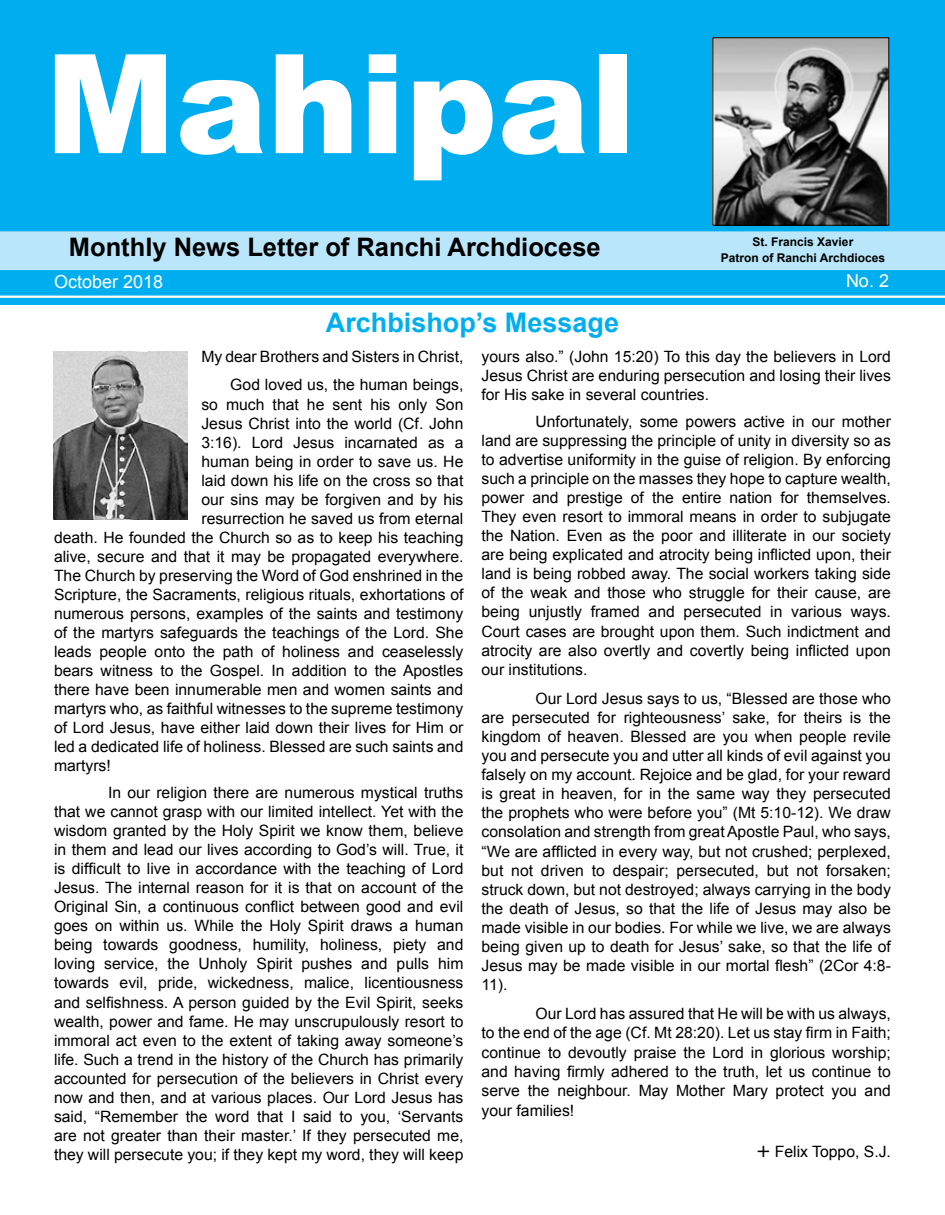
<style>
.page{position:relative;width:945px;height:1215px;background:#fff}
.page>*{position:absolute;margin:0;border:0;box-sizing:border-box;transform-origin:0 0}
.t1{font:138px "Arial MT Black";color:#fff}
.t2{font:700 27px "Arial";color:#00aeef}
.t3{font:700 25.5px "Arial";color:#000}
.t4{font:18px "Arial";color:#fff}
.t5{font:15.6px/19px "Arial";color:#000;text-align:justify}
.t6{font:700 12px/16.5px "Arial";color:#000;text-align:center}
</style>
<div class="page">
<div style="left:0;top:0;width:945px;height:304px;background:#00aeef"></div>
<hr style="left:0;top:296px;width:945px;height:2px;background:#fff">
<img style="left:715px;top:40px;width:172px;height:183px">
<div style="left:713px;top:38px;width:176px;height:187px;border:1px solid #000"></div>
<div style="left:1px;top:232px;width:943px;height:37px;background:#b9e6fa"></div>
<div style="left:0;top:231px;width:945px;height:39px;border:2px solid #b9e6fa"></div>
<img style="left:53px;top:352px;width:135px;height:167px">
<h1 class="t1" style="left:45px;top:17px;width:592px">Mahipal</h1>
<h3 class="t3" style="left:69px;top:230px;width:533px">Monthly News Letter of Ranchi Archdiocese</h3>
<p class="t6" style="left:721px;top:234px;width:166px">St. Francis Xavier<br>Patron of Ranchi Archdioces</p>
<p class="t4" style="left:54px;top:270px;width:111px">October 2018</p>
<p class="t4" style="left:846px;top:269px;width:45px">No. 2</p>
<h2 class="t2" style="left:326px;top:304px;width:295px">Archbishop’s Message</h2>
<p class="t5" style="left:201px;top:343px;width:264px;line-height:28px;text-align:right">My dear Brothers and Sisters in Christ,<br>God loved us, the human beings,</p>
<p class="t5" style="left:201px;top:395px;width:264px">so much that he sent his only Son</p>
<p class="t5" style="left:201px;top:414px;width:264px">Jesus Christ into the world (Cf. John</p>
<p class="t5" style="left:201px;top:433px;width:264px">3:16). Lord Jesus incarnated as a</p>
<p class="t5" style="left:201px;top:452px;width:264px">human being in order to save us. He</p>
<p class="t5" style="left:201px;top:471px;width:264px">laid down his life on the cross so that</p>
<p class="t5" style="left:201px;top:490px;width:264px">our sins may be forgiven and by his</p>
<p class="t5" style="left:201px;top:509px;width:264px">resurrection he saved us from eternal</p>
<p class="t5" style="left:54px;top:528px;width:411px">death. He founded the Church so as to keep his teaching</p>
<p class="t5" style="left:54px;top:547px;width:411px">alive, secure and that it may be propagated everywhere.</p>
<p class="t5" style="left:54px;top:566px;width:411px">The Church by preserving the Word of God enshrined in the</p>
<p class="t5" style="left:54px;top:585px;width:411px">Scripture, the Sacraments, religious rituals, exhortations of</p>
<p class="t5" style="left:54px;top:604px;width:411px">numerous persons, examples of the saints and testimony</p>
<p class="t5" style="left:54px;top:623px;width:411px">of the martyrs safeguards the teachings of the Lord. She</p>
<p class="t5" style="left:54px;top:642px;width:411px">leads people onto the path of holiness and ceaselessly</p>
<p class="t5" style="left:54px;top:661px;width:411px">bears witness to the Gospel. In addition to the Apostles</p>
<p class="t5" style="left:54px;top:680px;width:411px">there have been innumerable men and women saints and</p>
<p class="t5" style="left:54px;top:699px;width:411px">martyrs who, as faithful witnesses to the supreme testimony</p>
<p class="t5" style="left:54px;top:719px;width:411px">of Lord Jesus, have either laid down their lives for Him or</p>
<p class="t5" style="left:54px;top:738px;width:411px">led a dedicated life of holiness. Blessed are such saints and</p>
<p class="t5" style="left:54px;top:757px;width:58px">martyrs!</p>
<p class="t5" style="left:54px;top:783px;width:411px;text-indent:54px">In our religion there are numerous mystical truths that we cannot grasp with our limited intellect. Yet with the wisdom granted by the Holy Spirit we know them, believe in them and lead our lives according to God’s will. True, it is difficult to live in accordance with the teaching of Lord Jesus. The internal reason for it is that on account of the Original Sin, a continuous conflict between good and evil goes on within us. While the Holy Spirit draws a human being towards goodness, humility, holiness, piety and loving service, the Unholy Spirit pushes and pulls him towards evil, pride, wickedness, malice, licentiousness and selfishness. A person guided by the Evil Spirit, seeks wealth, power and fame. He may unscrupulously resort to immoral act even to the extent of taking away someone’s life. Such a trend in the history of the Church has primarily accounted for persecution of the believers in Christ every now and then, and at various places. Our Lord Jesus has said, “Remember the word that I said to you, ‘Servants are not greater than their master.’ If they persecuted me, they will persecute you; if they kept my word, they will keep</p>
<p class="t5" style="left:482px;top:348px;width:411px">yours also.” (John 15:20) To this day the believers in Lord Jesus Christ are enduring persecution and losing their lives for His sake in several countries.</p>
<p class="t5" style="left:482px;top:412px;width:411px;text-indent:54px">Unfortunately, some powers active in our mother land are suppressing the principle of unity in diversity so as to advertise uniformity in the guise of religion. By enforcing such a principle on the masses they hope to capture wealth, power and prestige of the entire nation for themselves.<br>They even resort to immoral means in order to subjugate the Nation. Even as the poor and illiterate in our society are being explicated and atrocity being inflicted upon, their land is being robbed away. The social workers taking side of the weak and those who struggle for their cause, are being unjustly framed and persecuted in various ways.<br>Court cases are brought upon them. Such indictment and atrocity are also overtly and covertly being inflicted upon our institutions.</p>
<p class="t5" style="left:482px;top:689px;width:411px;text-indent:54px">Our Lord Jesus says to us, “Blessed are those who are persecuted for righteousness’ sake, for theirs is the kingdom of heaven. Blessed are you when people revile you and persecute you and utter all kinds of evil against you falsely on my account. Rejoice and be glad, for your reward is great in heaven, for in the same way they persecuted the prophets who were before you” (Mt 5:10-12). We draw consolation and strength from great Apostle Paul, who says, “We are afflicted in every way, but not crushed; perplexed, but not driven to despair; persecuted, but not forsaken; struck down, but not destroyed; always carrying in the body the death of Jesus, so that the life of Jesus may also be made visible in our bodies. For while we live, we are always being given up to death for Jesus’ sake, so that the life of Jesus may be made visible in our mortal flesh” (2Cor 4:8- 11).</p>
<p class="t5" style="left:482px;top:1004px;width:411px;text-indent:54px">Our Lord has assured that He will be with us always, to the end of the age (Cf. Mt 28:20). Let us stay firm in Faith; continue to devoutly praise the Lord in glorious worship; and having firmly adhered to the truth, let us continue to serve the neighbour. May Mother Mary protect you and your families!</p>
<p class="t5" style="left:775px;top:1143px;width:118px">Felix Toppo, S.J.</p>
</div>
